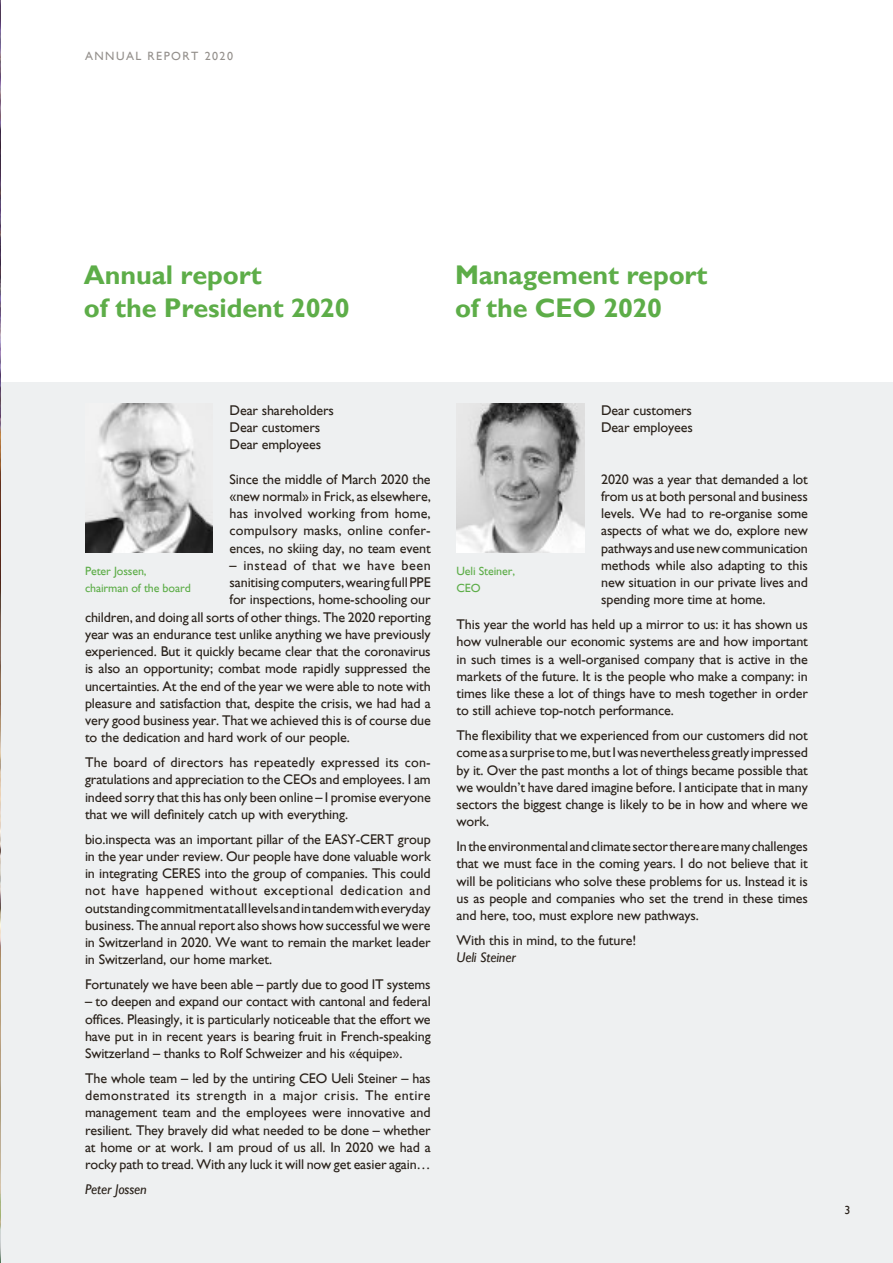
<style>
.page{position:relative;width:893px;height:1263px;background:#fff}
.page>*{position:absolute;margin:0;border:0;box-sizing:border-box;transform-origin:0 0}
.t1{font:700 27px/33px "Gill Sans";letter-spacing:-.005em;color:#5dad48}
.t2{font:14.1px/17.2px "Gill Sans";letter-spacing:-.01em;color:#29211a;text-align:justify}
.t3{font:14.1px "Gill Sans";letter-spacing:.04em;color:#29211a}
.t4{font:italic 14.1px "Gill Sans";letter-spacing:-.01em;color:#29211a}
.t5{font:12px/16.5px "Gill Sans";letter-spacing:-.01em;color:#5dad48}
.t6{font:12px "Gill Sans";letter-spacing:.12em;color:#94908c}
.t7{font:12px "Gill Sans";color:#29211a}
</style>
<div class="page">
<div style="left:0;top:383px;width:893px;height:880px;background:#eef0f1"></div>
<img style="left:85px;top:404px;width:128px;height:149px">
<img style="left:457px;top:404px;width:127px;height:149px">
<img style="left:0;top:0;width:1px;height:383px">
<hr style="left:0;top:383px;width:1px;height:880px;background:#231212;opacity:.49">
<p class="t6" style="left:85px;top:52px;width:150px">ANNUAL REPORT 2020</p>
<h1 class="t1" style="left:84px;top:261px;width:267px">Annual report<br>of the President 2020</h1>
<h1 class="t1" style="left:455px;top:261px;width:254px">Management report of the CEO 2020</h1>
<p class="t2" style="left:230px;top:403px;width:106px;text-align:left">Dear shareholders<br>Dear customers<br>Dear employees</p>
<p class="t2" style="left:230px;top:472px;width:203px">Since the middle of March 2020 the «new normal» in Frick, as elsewhere, has involved working from home, compulsory masks, online confer&shy;ences, no skiing day, no team event</p>
<p class="t3" style="left:230px;top:560px;width:203px">– instead of that we have been</p>
<p class="t2" style="left:230px;top:575px;width:203px">sanitisingcomputers,wearingfullPPE</p>
<p class="t2" style="left:230px;top:592px;width:203px">for inspections, home-schooling our</p>
<p class="t2" style="left:85px;top:610px;width:347px">children, and doing all sorts of other things. The 2020 reporting</p>
<p class="t2" style="left:85px;top:627px;width:347px">year was an endurance test unlike anything we have previously</p>
<p class="t2" style="left:85px;top:644px;width:347px">experienced. But it quickly became clear that the coronavirus</p>
<p class="t2" style="left:85px;top:661px;width:347px">is also an opportunity; combat mode rapidly suppressed the</p>
<p class="t2" style="left:85px;top:679px;width:347px">uncertainties. At the end of the year we were able to note with</p>
<p class="t2" style="left:85px;top:696px;width:347px">pleasure and satisfaction that, despite the crisis, we had had a</p>
<p class="t2" style="left:85px;top:713px;width:347px">very good business year. That we achieved this is of course due</p>
<p class="t2" style="left:85px;top:730px;width:266px">to the dedication and hard work of our people.</p>
<p class="t2" style="left:85px;top:755px;width:347px">The board of directors has repeatedly expressed its con&shy;gratulations and appreciation to the CEOs and employees. I am indeed sorry that this has only been online – I promise everyone that we will definitely catch up with everything.</p>
<p class="t2" style="left:85px;top:832px;width:347px">bio.inspecta was an important pillar of the EASY-CERT group in the year under review. Our people have done valuable work in integrating CERES into the group of companies. This could not have happened without exceptional dedication and outstandingcommitmentatalllevelsandintandemwitheveryday business. The annual report also shows how successful we were in Switzerland in 2020. We want to remain the market leader in Switzerland, our home market.</p>
<p class="t2" style="left:85px;top:977px;width:347px">Fortunately we have been able – partly due to good IT systems</p>
<p class="t2" style="left:85px;top:994px;width:347px">– to deepen and expand our contact with cantonal and federal offices. Pleasingly, it is particularly noticeable that the effort we have put in in recent years is bearing fruit in French-speaking Switzerland – thanks to Rolf Schweizer and his «équipe».</p>
<p class="t2" style="left:85px;top:1071px;width:347px">The whole team – led by the untiring CEO Ueli Steiner – has demonstrated its strength in a major crisis. The entire management team and the employees were innovative and resilient. They bravely did what needed to be done – whether at home or at work. I am proud of us all. In 2020 we had a rocky path to tread. With any luck it will now get easier again…</p>
<p class="t4" style="left:85px;top:1184px;width:63px">Peter Jossen</p>
<p class="t2" style="left:601px;top:403px;width:93px">Dear customers<br>Dear employees</p>
<p class="t2" style="left:601px;top:472px;width:208px">2020 was a year that demanded a lot from us at both personal and business levels. We had to re-organise some aspects of what we do, explore new pathwaysandusenewcommunication methods while also adapting to this new situation in our private lives and spending more time at home.</p>
<p class="t2" style="left:457px;top:617px;width:353px">This year the world has held up a mirror to us: it has shown us how vulnerable our economic systems are and how important in such times is a well-organised company that is active in the markets of the future. It is the people who make a company: in times like these a lot of things have to mesh together in order to still achieve top-notch performance.</p>
<p class="t2" style="left:457px;top:728px;width:353px">The flexibility that we experienced from our customers did not comeasasurprisetome,butIwasneverthelessgreatlyimpressed by it. Over the past months a lot of things became possible that we wouldn’t have dared imagine before. I anticipate that in many sectors the biggest change is likely to be in how and where we work.</p>
<p class="t2" style="left:457px;top:839px;width:353px">Intheenvironmentalandclimatesectortherearemanychallenges that we must face in the coming years. I do not believe that it will be politicians who solve these problems for us. Instead it is us as people and companies who set the trend in these times and here, too, must explore new pathways.</p>
<p class="t2" style="left:457px;top:933px;width:181px">With this in mind, to the future!</p>
<p class="t4" style="left:457px;top:952px;width:61px">Ueli Steiner</p>
<p class="t5" style="left:85px;top:564px;width:107px">Peter Jossen, chairman of the board</p>
<p class="t5" style="left:457px;top:564px;width:60px">Ueli Steiner,<br>CEO</p>
<p class="t7" style="left:844px;top:1206px;width:7px">3</p>
</div>
